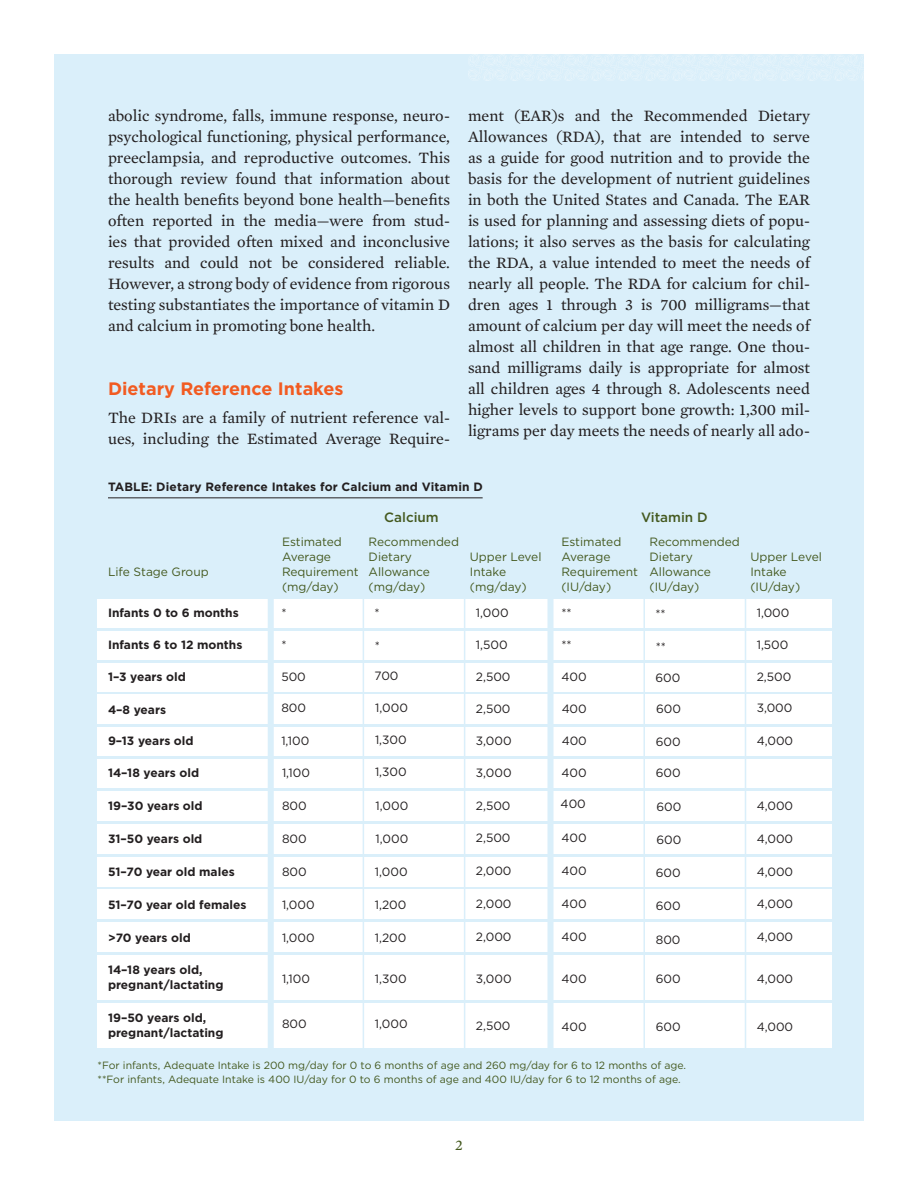
<style>
.page{position:relative;width:918px;height:1188px;background:#fff}
.page>*{position:absolute;margin:0;border:0;box-sizing:border-box;transform-origin:0 0}
.t1{font:700 18px "Gotham";color:#f25b21}
.t2{font:16.2px/21px "Mercury Text G2";color:#231f20;text-align:justify}
.t3{font:15px "Mercury Text G2";color:#44591f}
.t4{font:500 13.5px "Gotham";color:#44591f}
.t5{font:12px "Gotham";color:#231f20}
.t6{font:700 12px/15px "Gotham";color:#231f20}
.t7{font:12px/15px "Gotham";color:#44591f}
.t8{font:10.5px/13.5px "Gotham";color:#44591f}
</style>
<div class="page">
<div style="left:54px;top:54px;width:810px;height:1066px;background:#daeffa"></div>
<svg style="left:468px;top:54px;width:395px;height:27px"></svg>
<hr style="left:108px;top:497px;width:375px;height:1px;background:#231f20">
<div style="left:98px;top:631px;width:734px;height:28px;background:#fff"></div>
<div style="left:98px;top:1003px;width:734px;height:45px;background:#fff"></div>
<div style="left:98px;top:955px;width:734px;height:45px;background:#fff"></div>
<div style="left:98px;top:923px;width:734px;height:29px;background:#fff"></div>
<div style="left:98px;top:890px;width:734px;height:29px;background:#fff"></div>
<div style="left:98px;top:857px;width:734px;height:29px;background:#fff"></div>
<div style="left:98px;top:824px;width:734px;height:29px;background:#fff"></div>
<div style="left:98px;top:727px;width:734px;height:29px;background:#fff"></div>
<div style="left:98px;top:759px;width:734px;height:29px;background:#fff"></div>
<div style="left:98px;top:791px;width:734px;height:29px;background:#fff"></div>
<div style="left:98px;top:695px;width:734px;height:29px;background:#fff"></div>
<div style="left:98px;top:663px;width:734px;height:28px;background:#fff"></div>
<div style="left:98px;top:599px;width:734px;height:29px;background:#fff"></div>
<hr style="left:644px;top:591px;width:1px;height:471px;background:#daeffa">
<div style="left:268px;top:595px;width:6px;height:465px;background:#daeffa"></div>
<div style="left:548px;top:597px;width:6px;height:467px;background:#daeffa"></div>
<hr style="left:464px;top:595px;width:1px;height:461px;background:#daeffa">
<hr style="left:363px;top:591px;width:1px;height:462px;background:#daeffa">
<hr style="left:745px;top:594px;width:1px;height:467px;background:#daeffa">
<p class="t2" style="left:108px;top:104px;width:344px">abolic syndrome, falls, immune response, neuro&shy;psychological functioning, physical performance, preeclampsia, and reproductive outcomes. This thorough review found that information about the health benefits beyond bone health—benefits often reported in the media—were from stud&shy;ies that provided often mixed and inconclusive results and could not be considered reliable.<br>However, a strong body of evidence from rigorous testing substantiates the importance of vitamin D and calcium in promoting bone health.</p>
<p class="t1" style="left:108px;top:377px;width:237px">Dietary Reference Intakes</p>
<p class="t2" style="left:108px;top:406px;width:344px">The DRIs are a family of nutrient reference val&shy;ues, including the Estimated Average Require-</p>
<p class="t2" style="left:468px;top:104px;width:344px">ment (EAR)s and the Recommended Dietary Allowances (RDA), that are intended to serve as a guide for good nutrition and to provide the basis for the development of nutrient guidelines in both the United States and Canada. The EAR is used for planning and assessing diets of popu&shy;lations; it also serves as the basis for calculating the RDA, a value intended to meet the needs of nearly all people. The RDA for calcium for chil&shy;dren ages 1 through 3 is 700 milligrams—that amount of calcium per day will meet the needs of almost all children in that age range. One thou&shy;sand milligrams daily is appropriate for almost all children ages 4 through 8. Adolescents need higher levels to support bone growth: 1,300 mil&shy;ligrams per day meets the needs of nearly all ado-</p>
<p class="t6" style="left:108px;top:480px;width:376px">TABLE: Dietary Reference Intakes for Calcium and Vitamin D</p>
<p class="t4" style="left:384px;top:509px;width:56px">Calcium</p>
<p class="t4" style="left:641px;top:508px;width:68px">Vitamin D</p>
<p class="t7" style="left:108px;top:564px;width:102px">Life Stage Group</p>
<p class="t7" style="left:282px;top:534px;width:78px">Estimated<br>Average<br>Requirement (mg/day)</p>
<p class="t7" style="left:369px;top:534px;width:92px">Recommended<br>Dietary<br>Allowance (mg/day)</p>
<p class="t7" style="left:650px;top:534px;width:92px">Recommended<br>Dietary<br>Allowance (IU/day)</p>
<p class="t7" style="left:561px;top:534px;width:78px">Estimated<br>Average<br>Requirement (IU/day)</p>
<p class="t7" style="left:470px;top:549px;width:73px">Upper Level<br>Intake (mg/day)</p>
<p class="t7" style="left:750px;top:549px;width:73px">Upper Level<br>Intake (IU/day)</p>
<p class="t6" style="left:108px;top:605px;width:132px">Infants 0 to 6 months</p>
<p class="t5" style="left:281px;top:605px;width:7px">*</p>
<p class="t5" style="left:375px;top:605px;width:7px">*</p>
<p class="t5" style="left:476px;top:605px;width:34px">1,000</p>
<p class="t5" style="left:375px;top:638px;width:7px">*</p>
<p class="t5" style="left:757px;top:605px;width:34px">1,000</p>
<p class="t5" style="left:561px;top:605px;width:12px">**</p>
<p class="t5" style="left:656px;top:606px;width:12px">**</p>
<p class="t5" style="left:656px;top:640px;width:12px">**</p>
<p class="t5" style="left:655px;top:670px;width:26px">600</p>
<p class="t5" style="left:656px;top:701px;width:26px">600</p>
<p class="t5" style="left:656px;top:734px;width:26px">600</p>
<p class="t5" style="left:656px;top:765px;width:26px">600</p>
<p class="t5" style="left:656px;top:799px;width:26px">600</p>
<p class="t5" style="left:656px;top:832px;width:26px">600</p>
<p class="t5" style="left:656px;top:865px;width:26px">600</p>
<p class="t5" style="left:656px;top:898px;width:26px">600</p>
<p class="t5" style="left:656px;top:932px;width:26px">800</p>
<p class="t5" style="left:656px;top:971px;width:26px">600</p>
<p class="t5" style="left:656px;top:1019px;width:26px">600</p>
<p class="t6" style="left:108px;top:637px;width:136px">Infants 6 to 12 months</p>
<p class="t5" style="left:281px;top:637px;width:7px">*</p>
<p class="t5" style="left:757px;top:637px;width:33px">1,500</p>
<p class="t5" style="left:476px;top:637px;width:33px">1,500</p>
<p class="t5" style="left:561px;top:637px;width:12px">**</p>
<p class="t6" style="left:108px;top:669px;width:79px">1–3 years old</p>
<p class="t5" style="left:281px;top:669px;width:26px">500</p>
<p class="t5" style="left:374px;top:668px;width:26px">700</p>
<p class="t5" style="left:476px;top:669px;width:36px">2,500</p>
<p class="t5" style="left:561px;top:669px;width:27px">400</p>
<p class="t5" style="left:757px;top:669px;width:36px">2,500</p>
<p class="t6" style="left:108px;top:702px;width:60px">4–8 years</p>
<p class="t5" style="left:281px;top:700px;width:26px">800</p>
<p class="t5" style="left:375px;top:700px;width:34px">1,000</p>
<p class="t5" style="left:476px;top:701px;width:36px">2,500</p>
<p class="t5" style="left:562px;top:701px;width:27px">400</p>
<p class="t5" style="left:757px;top:700px;width:37px">3,000</p>
<p class="t5" style="left:375px;top:732px;width:33px">1,300</p>
<p class="t5" style="left:375px;top:764px;width:33px">1,300</p>
<p class="t5" style="left:376px;top:798px;width:34px">1,000</p>
<p class="t6" style="left:108px;top:733px;width:87px">9–13 years old</p>
<p class="t5" style="left:281px;top:733px;width:30px">1,100</p>
<p class="t6" style="left:108px;top:765px;width:93px">14–18 years old</p>
<p class="t6" style="left:108px;top:798px;width:96px">19–30 years old</p>
<p class="t5" style="left:561px;top:796px;width:27px">400</p>
<p class="t5" style="left:757px;top:733px;width:38px">4,000</p>
<p class="t5" style="left:476px;top:733px;width:37px">3,000</p>
<p class="t5" style="left:476px;top:765px;width:37px">3,000</p>
<p class="t5" style="left:476px;top:798px;width:36px">2,500</p>
<p class="t5" style="left:562px;top:733px;width:27px">400</p>
<p class="t5" style="left:561px;top:765px;width:27px">400</p>
<p class="t5" style="left:282px;top:765px;width:30px">1,100</p>
<p class="t5" style="left:282px;top:798px;width:26px">800</p>
<p class="t5" style="left:757px;top:798px;width:38px">4,000</p>
<p class="t5" style="left:476px;top:830px;width:36px">2,500</p>
<p class="t5" style="left:476px;top:863px;width:37px">2,000</p>
<p class="t5" style="left:476px;top:896px;width:37px">2,000</p>
<p class="t5" style="left:476px;top:929px;width:37px">2,000</p>
<p class="t5" style="left:476px;top:971px;width:37px">3,000</p>
<p class="t5" style="left:476px;top:1018px;width:36px">2,500</p>
<p class="t5" style="left:561px;top:830px;width:27px">400</p>
<p class="t5" style="left:561px;top:863px;width:27px">400</p>
<p class="t5" style="left:561px;top:896px;width:27px">400</p>
<p class="t5" style="left:561px;top:929px;width:27px">400</p>
<p class="t5" style="left:561px;top:971px;width:27px">400</p>
<p class="t5" style="left:561px;top:1019px;width:27px">400</p>
<p class="t6" style="left:108px;top:831px;width:96px">31–50 years old</p>
<p class="t6" style="left:108px;top:864px;width:128px">51–70 year old males</p>
<p class="t5" style="left:757px;top:831px;width:38px">4,000</p>
<p class="t5" style="left:757px;top:864px;width:38px">4,000</p>
<p class="t5" style="left:757px;top:897px;width:38px">4,000</p>
<p class="t5" style="left:757px;top:930px;width:38px">4,000</p>
<p class="t5" style="left:757px;top:971px;width:38px">4,000</p>
<p class="t5" style="left:757px;top:1019px;width:38px">4,000</p>
<p class="t5" style="left:376px;top:831px;width:34px">1,000</p>
<p class="t5" style="left:375px;top:864px;width:34px">1,000</p>
<p class="t5" style="left:375px;top:897px;width:33px">1,200</p>
<p class="t5" style="left:375px;top:930px;width:33px">1,200</p>
<p class="t5" style="left:375px;top:971px;width:33px">1,300</p>
<p class="t5" style="left:375px;top:1016px;width:34px">1,000</p>
<p class="t5" style="left:282px;top:831px;width:26px">800</p>
<p class="t5" style="left:282px;top:864px;width:26px">800</p>
<p class="t6" style="left:108px;top:897px;width:140px">51–70 year old females</p>
<p class="t6" style="left:108px;top:930px;width:84px">&gt;70 years old</p>
<p class="t6" style="left:108px;top:963px;width:117px">14–18 years old, pregnant/lactating</p>
<p class="t6" style="left:108px;top:1010px;width:117px">19–50 years old, pregnant/lactating</p>
<p class="t5" style="left:282px;top:897px;width:34px">1,000</p>
<p class="t5" style="left:282px;top:930px;width:34px">1,000</p>
<p class="t5" style="left:282px;top:971px;width:30px">1,100</p>
<p class="t5" style="left:282px;top:1016px;width:26px">800</p>
<p class="t8" style="left:98px;top:1059px;width:590px">*For infants, Adequate Intake is 200 mg/day for 0 to 6 months of age and 260 mg/day for 6 to 12 months of age. **For infants, Adequate Intake is 400 IU/day for 0 to 6 months of age and 400 IU/day for 6 to 12 months of age.</p>
<p class="t3" style="left:455px;top:1135px;width:9px">2</p>
</div>
